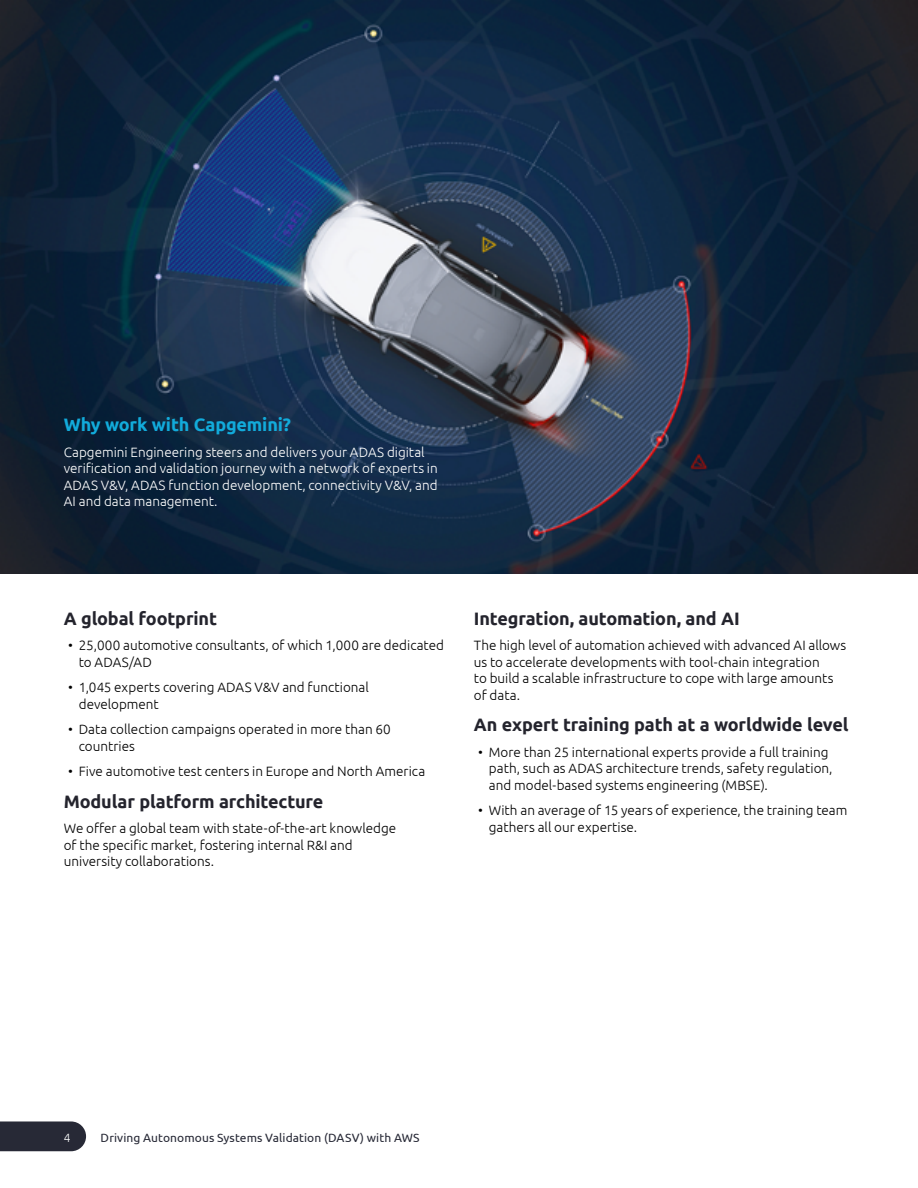
<style>
.page{position:relative;width:918px;height:1188px;background:#fff}
.page>*{position:absolute;margin:0;border:0;box-sizing:border-box;transform-origin:0 0}
.t1{font:700 18px "Ubuntu";letter-spacing:-.01em;color:#24242d}
.t2{font:700 18px "Ubuntu";letter-spacing:-.01em;color:#12abdb}
.t3{font:300 13.5px/16.5px "Ubuntu";color:#000}
.t4{font:300 13.5px/16.5px "Ubuntu";color:#fff}
.t5{font:12px "Ubuntu";letter-spacing:.01em;color:#272936}
.t6{font:300 12px "Ubuntu";color:#fff}
</style>
<div class="page">
<svg style="left:0;top:1121px;width:86px;height:30px"></svg>
<img style="left:0;top:0;width:918px;height:574px">
<h1 class="t2" style="left:64px;top:414px;width:229px">Why work with Capgemini?</h1>
<p class="t4" style="left:64px;top:443px;width:376px">Capgemini Engineering steers and delivers your ADAS digital verification and validation journey with a network of experts in ADAS V&amp;V, ADAS function development, connectivity V&amp;V, and AI and data management.</p>
<h1 class="t1" style="left:64px;top:607px;width:155px">A global footprint</h1>
<p class="t3" style="left:79px;top:637px;width:367px;text-indent:-11px">• 25,000 automotive consultants, of which 1,000 are dedicated to ADAS/AD</p>
<p class="t3" style="left:79px;top:679px;width:292px;text-indent:-11px">• 1,045 experts covering ADAS V&amp;V and functional development</p>
<p class="t3" style="left:79px;top:721px;width:314px;text-indent:-11px">• Data collection campaigns operated in more than 60 countries</p>
<p class="t3" style="left:68px;top:763px;width:359px">• Five automotive test centers in Europe and North America</p>
<h1 class="t1" style="left:64px;top:790px;width:261px">Modular platform architecture</h1>
<p class="t3" style="left:64px;top:820px;width:334px">We offer a global team with state-of-the-art knowledge of the specific market, fostering internal R&amp;I and university collaborations.</p>
<h1 class="t1" style="left:474px;top:607px;width:267px">Integration, automation, and AI</h1>
<p class="t3" style="left:474px;top:637px;width:374px">The high level of automation achieved with advanced AI allows us to accelerate developments with tool-chain integration<br>to build a scalable infrastructure to cope with large amounts of data.</p>
<h1 class="t1" style="left:474px;top:714px;width:376px">An expert training path at a worldwide level</h1>
<p class="t3" style="left:489px;top:743px;width:345px;text-indent:-11px">• More than 25 international experts provide a full training path, such as ADAS architecture trends, safety regulation, and model-based systems engineering (MBSE).</p>
<p class="t3" style="left:489px;top:802px;width:360px;text-indent:-11px">• With an average of 15 years of experience, the training team gathers all our expertise.</p>
<p class="t6" style="left:64px;top:1130px;width:8px">4</p>
<p class="t5" style="left:101px;top:1130px;width:320px">Driving Autonomous Systems Validation (DASV) with AWS</p>
</div>
